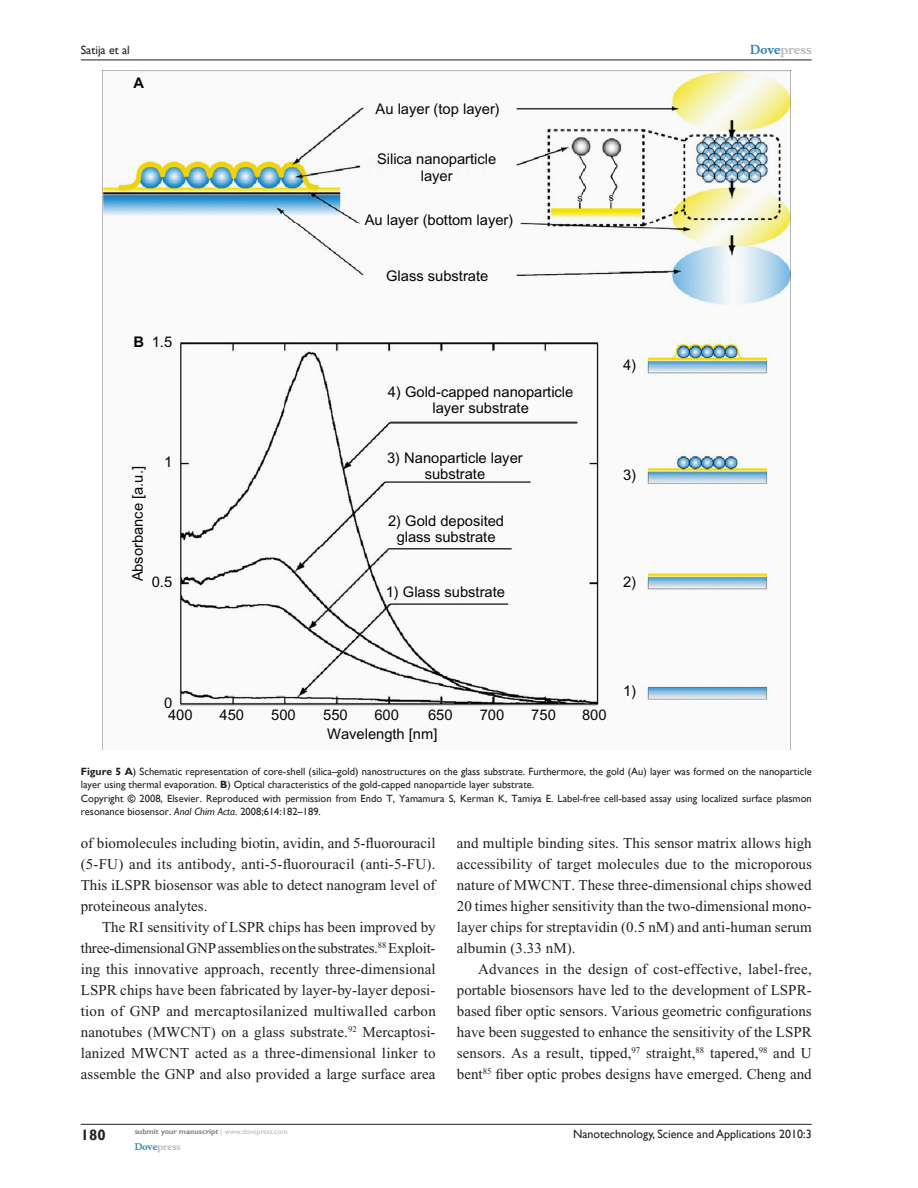
<style>
.page{position:relative;width:918px;height:1188px;background:#fff}
.page>*{position:absolute;margin:0;border:0;box-sizing:border-box;transform-origin:0 0}
.t1{font:15px/21px "Times New Roman";letter-spacing:.005em;color:#231f20;text-align:justify}
.t2{font:700 15px "Gill Sans";color:#231f20}
.t3{font:14.7px/16.2px "Arial";color:#040503;text-align:center}
.t4{font:700 14.7px "Arial";color:#040503}
.t5{font:12px "Gill Sans";color:#231f20}
.t6{font:700 12px "Musee";color:#b8b9bc}
.t7{font:10.5px/13.5px "Gill Sans";color:#231f20}
.t8{font:700 9px "Musee";color:#b8b9bc}
.t9{font:700 7.5px "Gill Sans";color:#808285}
.s1{color:#3485ae}
.s2{font-weight:700}
.s3{font-style:italic}
.s4{font-weight:400;color:#b8b9bc}
</style>
<div class="page">
<hr style="left:81px;top:1124px;width:731px;height:1px;background:#231f20">
<hr style="left:81px;top:60px;width:731px;height:1px;background:#231f20">
<img style="left:102px;top:70px;width:688px;height:680px">
<p class="t5" style="left:81px;top:43px;width:51px">Satija et al</p>
<p class="t4" style="left:133px;top:74px;width:12px">A</p>
<p class="t4" style="left:133px;top:333px;width:12px">B</p>
<p class="t3" style="left:152px;top:334px;width:22px">1.5</p>
<p class="t3" style="left:164px;top:454px;width:10px">1</p>
<p class="t3" style="left:130px;top:581px;width:117px;rotate:-90deg">Absorbance [a.u.]</p>
<p class="t3" style="left:152px;top:574px;width:22px">0.5</p>
<p class="t3" style="left:376px;top:101px;width:126px">Au layer (top layer)</p>
<p class="t3" style="left:377px;top:150px;width:121px;line-height:17.7px">Silica nanoparticle layer</p>
<p class="t3" style="left:365px;top:212px;width:150px">Au layer (bottom layer)</p>
<p class="t3" style="left:386px;top:268px;width:104px">Glass substrate</p>
<p class="t3" style="left:388px;top:384px;width:187px">4) Gold-capped nanoparticle layer substrate</p>
<p class="t3" style="left:387px;top:450px;width:137px">3) Nanoparticle layer substrate</p>
<p class="t3" style="left:388px;top:513px;width:118px">2) Gold deposited glass substrate</p>
<p class="t3" style="left:386px;top:584px;width:121px">1) Glass substrate</p>
<p class="t3" style="left:623px;top:357px;width:15px">4)</p>
<p class="t3" style="left:623px;top:467px;width:15px">3)</p>
<p class="t3" style="left:623px;top:574px;width:15px">2)</p>
<p class="t3" style="left:164px;top:697px;width:30px;line-height:11.7px;text-align:left">0<br>400</p>
<p class="t3" style="left:220px;top:707px;width:26px">450</p>
<p class="t3" style="left:271px;top:707px;width:26px">500</p>
<p class="t3" style="left:323px;top:707px;width:26px">550</p>
<p class="t3" style="left:327px;top:705px;width:112px;line-height:19.8px">600<br>Wavelength [nm]</p>
<p class="t3" style="left:428px;top:707px;width:26px">650</p>
<p class="t3" style="left:480px;top:707px;width:26px">700</p>
<p class="t3" style="left:531px;top:707px;width:26px">750</p>
<p class="t3" style="left:582px;top:707px;width:26px">800</p>
<p class="t3" style="left:623px;top:683px;width:15px">1)</p>
<p class="t6" style="left:750px;top:43px;width:63px"><span class="s1">Dove</span>press</p>
<p class="t7" style="left:81px;top:765px;width:732px"><span class="s2">Figure 5 A</span>) Schematic representation of core-shell (silica–gold) nanostructures on the glass substrate. Furthermore, the gold (Au) layer was formed on the nanoparticle layer using thermal evaporation. <span class="s2">B</span>) Optical characteristics of the gold-capped nanoparticle layer substrate.<br>Copyright <span class="s2">©</span> 2008, Elsevier. Reproduced with permission from Endo T, Yamamura S, Kerman K, Tamiya E. Label-free cell-based assay using localized surface plasmon resonance biosensor. <span class="s3">Anal Chim Acta</span>. 2008;614:182–189.</p>
<p class="t1" style="left:81px;top:832px;width:356px">of biomolecules including biotin, avidin, and 5-fluorouracil (5-FU) and its antibody, anti-5-fluorouracil (anti-5-FU).<br>This iLSPR biosensor was able to detect nanogram level of proteineous analytes.</p>
<p class="t1" style="left:81px;top:916px;width:357px;text-indent:21px">The RI sensitivity of LSPR chips has been improved by three-dimensional GNP assemblies on the substrates.<sup>88</sup> Exploit&shy;ing this innovative approach, recently three-dimensional LSPR chips have been fabricated by layer-by-layer deposi&shy;tion of GNP and mercaptosilanized multiwalled carbon nanotubes (MWCNT) on a glass substrate.<sup>92</sup> Mercaptosi&shy;lanized MWCNT acted as a three-dimensional linker to assemble the GNP and also provided a large surface area</p>
<p class="t1" style="left:457px;top:832px;width:357px">and multiple binding sites. This sensor matrix allows high accessibility of target molecules due to the microporous nature of MWCNT. These three-dimensional chips showed 20 times higher sensitivity than the two-dimensional mono&shy;layer chips for streptavidin (0.5 nM) and anti-human serum albumin (3.33 nM).</p>
<p class="t1" style="left:457px;top:958px;width:356px;text-indent:21px">Advances in the design of cost-effective, label-free, portable biosensors have led to the development of LSPR&shy;based fiber optic sensors. Various geometric configurations have been suggested to enhance the sensitivity of the LSPR sensors. As a result, tipped,<sup>97</sup> straight,<sup>88</sup> tapered,<sup>98</sup> and U bent<sup>85</sup> fiber optic probes designs have emerged. Cheng and</p>
<p class="t2" style="left:81px;top:1126px;width:26px">180</p>
<p class="t9" style="left:135px;top:1127px;width:154px">submit your manuscript <span class="s4">| www.dovepress.com</span></p>
<p class="t8" style="left:135px;top:1141px;width:48px"><span class="s1">Dove</span>press</p>
<p class="t5" style="left:573px;top:1127px;width:240px">Nanotechnology, Science and Applications 2010:3</p>
</div>
